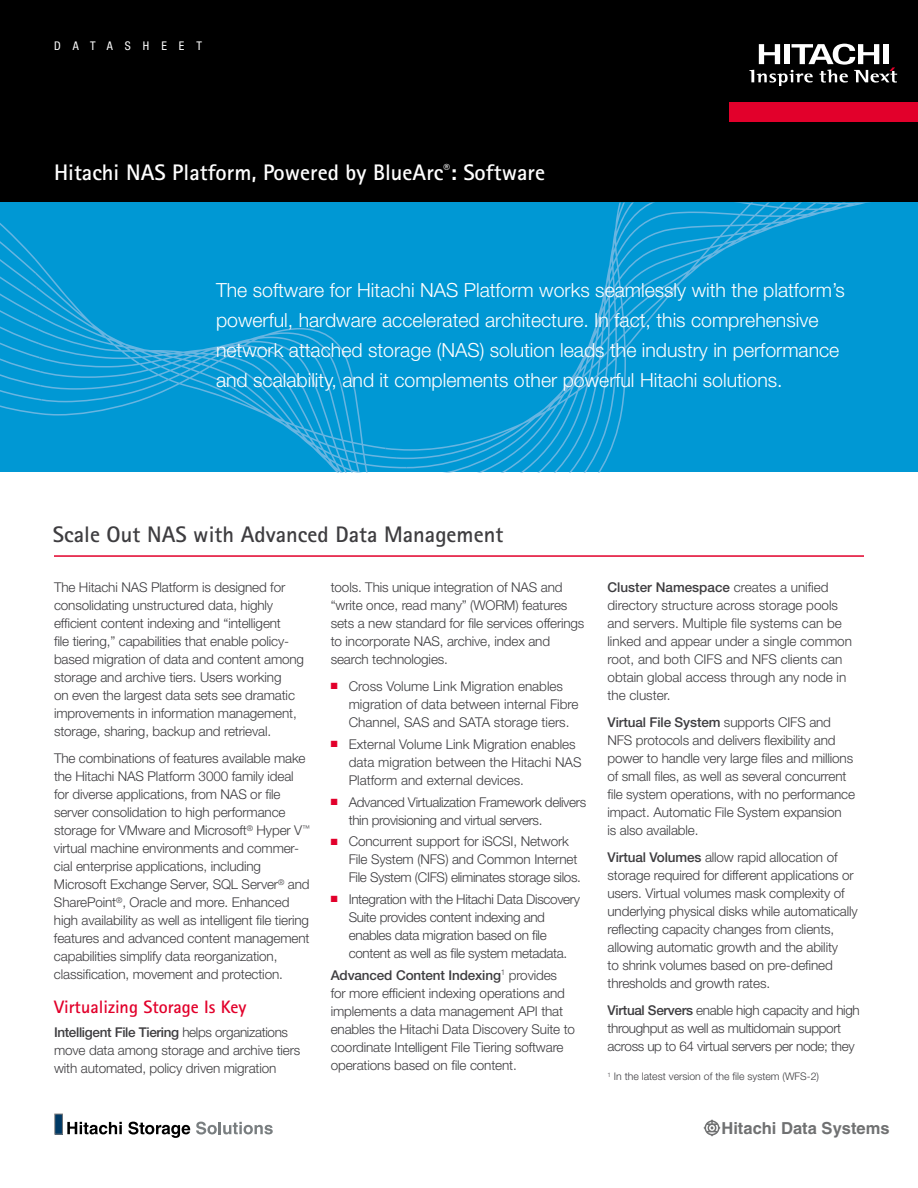
<style>
.page{position:relative;width:918px;height:1188px;background:#fff}
.page>*{position:absolute;margin:0;border:0;box-sizing:border-box;transform-origin:0 0}
.t1{font:700 22.5px "Rotis Sans Serif";color:#fff}
.t2{font:700 22.5px "Rotis Sans Serif";color:#3e3d40}
.t3{font:300 19.5px/30px "Helvetica Neue";color:#fff}
.t4{font:700 18px "Rotis Sans Serif";color:#e2002b}
.t5{font:700 16.5px "Helvetica";color:#707172}
.t6{font:300 13.5px/18px "Helvetica Neue";letter-spacing:-.01em;color:#3e3d40}
.t7{font:condensed 12px "Helvetica Neue";letter-spacing:1em;color:#fff}
.t8{font:300 10.5px "Helvetica Neue";color:#3e3d40}
.s1{font-weight:500}
.s2{color:#e2002b}
</style>
<div class="page">
<div style="left:0;top:0;width:918px;height:202px;background:#000"></div>
<div style="left:729px;top:103px;width:189px;height:19px;background:#e2002b"></div>
<svg style="left:749px;top:44px;width:148px;height:42px"></svg>
<svg style="left:703px;top:1119px;width:18px;height:18px"></svg>
<svg style="left:67px;top:1122px;width:55px;height:12px"></svg>
<svg style="left:128px;top:1122px;width:62px;height:16px"></svg>
<svg style="left:196px;top:1122px;width:77px;height:13px"></svg>
<div style="left:55px;top:1114px;width:7px;height:20px;background:#003a66"></div>
<svg style="left:0;top:202px;width:385px;height:270px;background:#079ad4"></svg>
<div style="left:385px;top:202px;width:533px;height:270px;background:#0098d4"></div>
<hr style="left:54px;top:555px;width:810px;height:2px;background:#e2002b">
<p class="t7" style="left:54px;top:39px;width:150px">DATASHEET</p>
<h1 class="t1" style="left:54px;top:158px;width:493px">Hitachi NAS Platform, Powered by BlueArc<sup>®</sup>: Software</h1>
<p class="t3" style="left:216px;top:275px;width:630px">The software for Hitachi NAS Platform works seamlessly with the platform’s powerful, hardware accelerated architecture. In fact, this comprehensive network attached storage (NAS) solution leads the industry in performance and scalability, and it complements other powerful Hitachi solutions.</p>
<h1 class="t2" style="left:53px;top:520px;width:452px">Scale Out NAS with Advanced Data Management</h1>
<p class="t6" style="left:54px;top:578px;width:252px">The Hitachi NAS Platform is designed for consolidating unstructured data, highly efficient content indexing and “intelligent<br>file tiering,” capabilities that enable policy&shy;based migration of data and content among storage and archive tiers. Users working<br>on even the largest data sets see dramatic improvements in information management, storage, sharing, backup and retrieval.</p>
<p class="t6" style="left:54px;top:749px;width:257px">The combinations of features available make the Hitachi NAS Platform 3000 family ideal for diverse applications, from NAS or file server consolidation to high performance storage for VMware and Microsoft<sup>®</sup> Hyper V<sup>™ </sup>virtual machine environments and commer&shy;cial enterprise applications, including Microsoft Exchange Server, SQL Server<sup>®</sup> and SharePoint<sup>®</sup>, Oracle and more. Enhanced high availability as well as intelligent file tiering features and advanced content management capabilities simplify data reorganization, classification, movement and protection.</p>
<h3 class="t4" style="left:54px;top:996px;width:194px">Virtualizing Storage Is Key</h3>
<p class="t6" style="left:54px;top:1022px;width:248px"><span class="s1">Intelligent File Tiering</span> helps organizations move data among storage and archive tiers with automated, policy driven migration</p>
<p class="t6" style="left:331px;top:578px;width:255px">tools. This unique integration of NAS and “write once, read many” (WORM) features sets a new standard for file services offerings to incorporate NAS, archive, index and search technologies.</p>
<p class="t6" style="left:349px;top:677px;width:231px;text-indent:-18px"><span class="s2">■</span> Cross Volume Link Migration enables migration of data between internal Fibre<br>Channel, SAS and SATA storage tiers.</p>
<p class="t6" style="left:349px;top:735px;width:234px;text-indent:-18px"><span class="s2">■</span> External Volume Link Migration enables data migration between the Hitachi NAS<br>Platform and external devices.</p>
<p class="t6" style="left:349px;top:793px;width:239px;text-indent:-18px"><span class="s2">■</span> Advanced Virtualization Framework delivers thin provisioning and virtual servers.</p>
<p class="t6" style="left:349px;top:832px;width:234px;text-indent:-18px"><span class="s2">■</span> Concurrent support for iSCSI, Network<br>File System (NFS) and Common Internet<br>File System (CIFS) eliminates storage silos.</p>
<p class="t6" style="left:349px;top:890px;width:233px;text-indent:-18px"><span class="s2">■</span> Integration with the Hitachi Data Discovery Suite provides content indexing and enables data migration based on file content as well as file system metadata.</p>
<p class="t6" style="left:331px;top:966px;width:246px"><span class="s1">Advanced Content Indexing</span><sup>1</sup> provides for more efficient indexing operations and implements a data management API that enables the Hitachi Data Discovery Suite to coordinate Intelligent File Tiering software operations based on file content.</p>
<p class="t6" style="left:608px;top:578px;width:246px"><span class="s1">Cluster Namespace</span> creates a unified directory structure across storage pools and servers. Multiple file systems can be linked and appear under a single common root, and both CIFS and NFS clients can obtain global access through any node in the cluster.</p>
<p class="t6" style="left:608px;top:713px;width:249px"><span class="s1">Virtual File System</span> supports CIFS and NFS protocols and delivers flexibility and power to handle very large files and millions of small files, as well as several concurrent file system operations, with no performance impact. Automatic File System expansion<br>is also available.</p>
<p class="t6" style="left:608px;top:848px;width:252px"><span class="s1">Virtual Volumes</span> allow rapid allocation of storage required for different applications or users. Virtual volumes mask complexity of underlying physical disks while automatically reflecting capacity changes from clients, allowing automatic growth and the ability<br>to shrink volumes based on pre-defined thresholds and growth rates.</p>
<p class="t6" style="left:608px;top:1001px;width:254px"><span class="s1">Virtual Servers</span> enable high capacity and high throughput as well as multidomain support across up to 64 virtual servers per node; they</p>
<p class="t8" style="left:608px;top:1070px;width:213px"><sup>1</sup> In the latest version of the file system (WFS-2)</p>
<p class="t5" style="left:721px;top:1118px;width:170px">Hitachi Data Systems</p>
</div>
